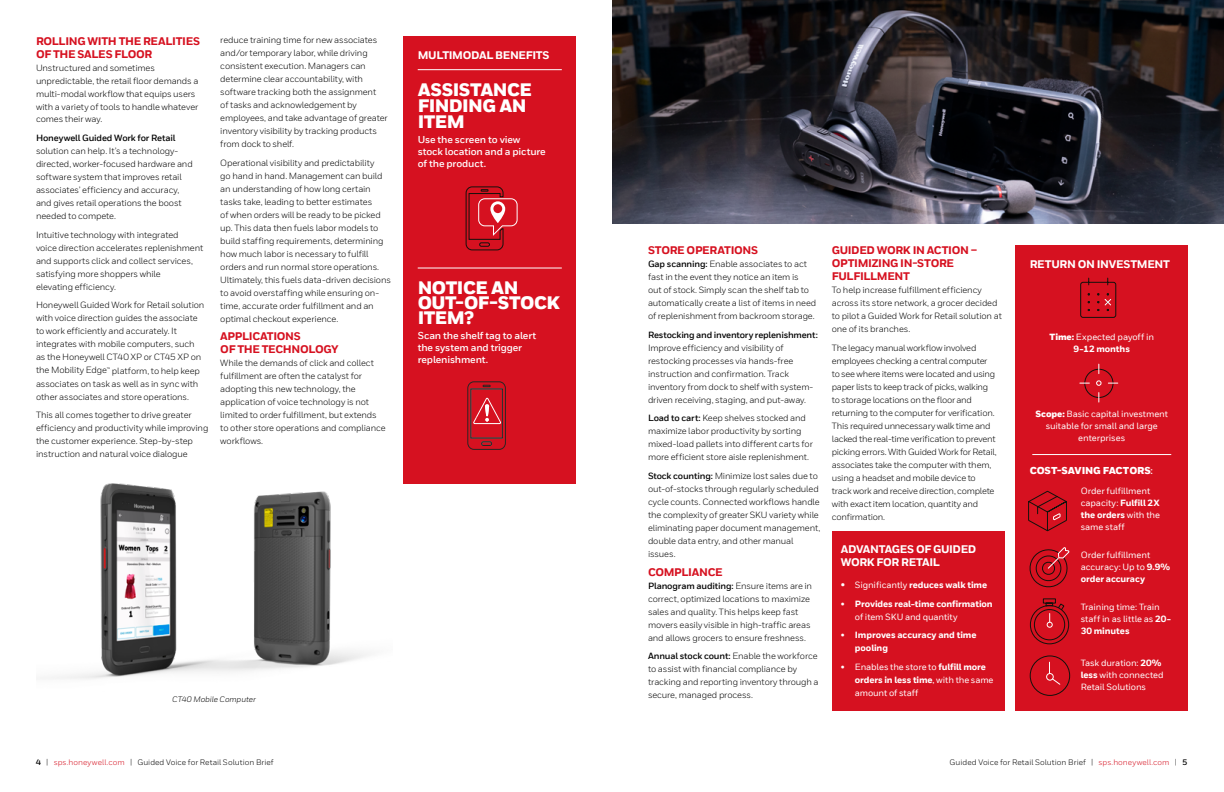
<style>
.page{position:relative;width:1224px;height:792px;background:#fff}
.page>*{position:absolute;margin:0;border:0;box-sizing:border-box;transform-origin:0 0}
.t1{font:900 18px/16px "Honeywell Sans TT";letter-spacing:-.03em;color:#fff}
.t2{font:800 11px/13px "Honeywell Sans TT";letter-spacing:-.03em;color:#d61120}
.t3{font:800 11px/13px "Honeywell Sans TT";letter-spacing:-.03em;color:#fff}
.t4{font:700 10px/12px "Honeywell Sans TT";letter-spacing:-.015em;color:#fff}
.t5{font:900 10px "Honeywell Sans TT";letter-spacing:-.015em;color:#fff}
.t6{font:9px/13px "Honeywell Sans TT";letter-spacing:-.015em;color:#000}
.t7{font:500 9px/12px "Honeywell Sans TT";letter-spacing:-.01em;color:#fff}
.t8{font:800 9px/13px "Honeywell Sans TT";letter-spacing:-.01em;color:#fff}
.t9{font:700 9px "Honeywell Sans TT";letter-spacing:-.02em;color:#000}
.t10{font:8px "Honeywell Sans";letter-spacing:.005em;color:#000}
.t11{font:italic 8px "Honeywell Sans TT";letter-spacing:-.005em;color:#000}
.s1{font-weight:700}
.s2{font-weight:500;font-size:10px}
.s3{font-weight:500}
.s4{font-weight:800}
.s5{font-family:"Honeywell Sans";font-weight:900}
.s6{font-weight:900}
.s7{color:#d61120}
</style>
<div class="page">
<img style="left:51px;top:483px;width:318px;height:196px">
<div style="left:404px;top:36px;width:172px;height:447px;background:#d61120"></div>
<hr style="left:418px;top:69px;width:144px;height:1px;background:#fff">
<hr style="left:418px;top:268px;width:144px;height:1px;background:#fff">
<svg style="left:465px;top:186px;width:53px;height:65px"></svg>
<svg style="left:467px;top:381px;width:39px;height:69px"></svg>
<div style="left:832px;top:531px;width:172px;height:180px;background:#d61120"></div>
<div style="left:1016px;top:246px;width:172px;height:465px;background:#d61120"></div>
<svg style="left:1080px;top:277px;width:36px;height:41px"></svg>
<div style="left:1084px;top:369px;width:29px;height:29px;border:1px solid #13110c;border-radius:50%"></div>
<svg style="left:1096px;top:381px;width:5px;height:5px"></svg>
<svg style="left:1028px;top:491px;width:39px;height:40px"></svg>
<svg style="left:1030px;top:598px;width:39px;height:46px"></svg>
<div style="left:1030px;top:656px;width:40px;height:40px;border:1px solid #13110c;border-radius:50%"></div>
<svg style="left:1049px;top:662px;width:12px;height:23px"></svg>
<div style="left:1046px;top:673px;width:8px;height:7px;border:1px solid #fff;border-radius:50%"></div>
<svg style="left:1029px;top:547px;width:41px;height:41px"></svg>
<img style="left:612px;top:0;width:612px;height:223px">
<hr style="left:1032px;top:454px;width:139px;height:1px;background:#fff">
<p class="t2" style="left:36px;top:35px;width:166px">ROLLING WITH THE REALITIES<br>OF THE SALES FLOOR</p>
<p class="t6" style="left:36px;top:61px;width:164px">Unstructured and sometimes unpredictable, the retail floor demands a multi-modal workflow that equips users with a variety of tools to handle whatever comes their way.</p>
<p class="t9" style="left:36px;top:133px;width:141px">Honeywell Guided Work for Retail</p>
<p class="t6" style="left:36px;top:145px;width:158px">solution can help. It’s a technology&shy;directed, worker-focused hardware and software system that improves retail associates’ efficiency and accuracy, and gives retail operations the boost needed to compete.</p>
<p class="t6" style="left:36px;top:228px;width:169px">Intuitive technology with integrated<br>voice direction accelerates replenishment and supports click and collect services, satisfying more shoppers while<br>elevating efficiency.</p>
<p class="t6" style="left:36px;top:299px;width:170px">Honeywell Guided Work for Retail solution with voice direction guides the associate to work efficiently and accurately. It integrates with mobile computers, such as the Honeywell CT40 XP or CT45 XP on the Mobility Edge<sup>™</sup> platform, to help keep associates on task as well as in sync with other associates and store operations.</p>
<p class="t6" style="left:36px;top:409px;width:174px">This all comes together to drive greater efficiency and productivity while improving the customer experience. Step-by-step instruction and natural voice dialogue</p>
<p class="t6" style="left:220px;top:33px;width:169px">reduce training time for new associates and/or temporary labor, while driving consistent execution. Managers can determine clear accountability, with software tracking both the assignment<br>of tasks and acknowledgement by employees, and take advantage of greater inventory visibility by tracking products from dock to shelf.</p>
<p class="t6" style="left:220px;top:156px;width:172px">Operational visibility and predictability<br>go hand in hand. Management can build an understanding of how long certain tasks take, leading to better estimates<br>of when orders will be ready to be picked up. This data then fuels labor models to build staffing requirements, determining how much labor is necessary to fulfill orders and run normal store operations.<br>Ultimately, this fuels data-driven decisions to avoid overstaffing while ensuring on&shy;time, accurate order fulfillment and an optimal checkout experience.</p>
<p class="t2" style="left:220px;top:330px;width:120px">APPLICATIONS<br>OF THE TECHNOLOGY</p>
<p class="t6" style="left:220px;top:357px;width:167px">While the demands of click and collect fulfillment are often the catalyst for adopting this new technology, the application of voice technology is not limited to order fulfillment, but extends to other store operations and compliance workflows.</p>
<p class="t3" style="left:418px;top:49px;width:133px">MULTIMODAL BENEFITS</p>
<h1 class="t1" style="left:418px;top:82px;width:116px">ASSISTANCE<br>FINDING AN<br>ITEM</h1>
<p class="t4" style="left:418px;top:133px;width:130px">Use the screen to view stock location and a picture of the product.</p>
<h1 class="t1" style="left:418px;top:281px;width:144px;line-height:15px">NOTICE AN<br>OUT-OF-STOCK<br>ITEM?</h1>
<p class="t4" style="left:418px;top:330px;width:120px">Scan the shelf tag to alert the system and trigger replenishment.</p>
<p class="t11" style="left:172px;top:694px;width:85px">CT40 Mobile Computer</p>
<p class="t2" style="left:648px;top:244px;width:112px">STORE OPERATIONS</p>
<p class="t6" style="left:648px;top:257px;width:170px"><span class="s1">Gap scanning:</span> Enable associates to act fast in the event they notice an item is<br>out of stock. Simply scan the shelf tab to automatically create a list of items in need of replenishment from backroom storage.</p>
<p class="t9" style="left:648px;top:329px;width:171px">Restocking and inventory replenishment:</p>
<p class="t6" style="left:648px;top:341px;width:167px">Improve efficiency and visibility of restocking processes via hands-free instruction and confirmation. Track inventory from dock to shelf with system&shy;driven receiving, staging, and put-away.</p>
<p class="t6" style="left:648px;top:412px;width:166px"><span class="s1">Load to cart:</span> Keep shelves stocked and maximize labor productivity by sorting mixed-load pallets into different carts for more efficient store aisle replenishment.</p>
<p class="t6" style="left:648px;top:469px;width:174px"><span class="s1">Stock counting:</span> Minimize lost sales due to out-of-stocks through regularly scheduled cycle counts. Connected workflows handle the complexity of greater SKU variety while eliminating paper document management, double data entry, and other manual issues.</p>
<p class="t2" style="left:648px;top:566px;width:76px">COMPLIANCE</p>
<p class="t6" style="left:648px;top:579px;width:166px"><span class="s1">Planogram auditing:</span> Ensure items are in correct, optimized locations to maximize sales and quality. This helps keep fast movers easily visible in high-traffic areas and allows grocers to ensure freshness.</p>
<p class="t6" style="left:648px;top:650px;width:172px"><span class="s1">Annual stock count:</span> Enable the workforce to assist with financial compliance by tracking and reporting inventory through a secure, managed process.</p>
<p class="t2" style="left:832px;top:244px;width:147px">GUIDED WORK IN ACTION –<br>OPTIMIZING IN-STORE<br>FULFILLMENT</p>
<p class="t6" style="left:832px;top:283px;width:172px">To help increase fulfillment efficiency across its store network, a grocer decided to pilot a Guided Work for Retail solution at one of its branches.</p>
<p class="t6" style="left:832px;top:341px;width:167px">The legacy manual workflow involved employees checking a central computer to see where items were located and using paper lists to keep track of picks, walking to storage locations on the floor and returning to the computer for verification.<br>This required unnecessary walk time and lacked the real-time verification to prevent picking errors. With Guided Work for Retail, associates take the computer with them, using a headset and mobile device to track work and receive direction, complete with exact item location, quantity and confirmation.</p>
<p class="t3" style="left:841px;top:543px;width:137px">ADVANTAGES OF GUIDED<br>WORK FOR RETAIL</p>
<p class="t8" style="left:841px;top:579px;width:148px"><span class="s2">•</span> <span class="s3">Significantly</span> reduces walk time</p>
<p class="t8" style="left:855px;top:597px;width:139px;text-indent:-14px"><span class="s3">•</span> Provides real-time confirmation <span class="s3">of item SKU and quantity</span></p>
<p class="t8" style="left:855px;top:629px;width:123px;text-indent:-14px"><span class="s3">•</span> Improves accuracy and time pooling</p>
<p class="t7" style="left:855px;top:661px;width:140px;line-height:13px;text-indent:-14px">• Enables the store to <span class="s4">fulfill more orders in less time</span>, with the same amount of staff</p>
<p class="t3" style="left:1030px;top:258px;width:142px">RETURN ON INVESTMENT</p>
<p class="t7" style="left:1050px;top:331px;width:106px;text-align:center"><span class="s5">Time:</span> Expected payoff in<br><span class="s4">9-12 months</span></p>
<p class="t7" style="left:1035px;top:408px;width:134px;text-align:center"><span class="s6">Scope:</span> Basic capital investment suitable for small and large enterprises</p>
<p class="t5" style="left:1030px;top:464px;width:125px">COST-SAVING FACTORS<span class="s1">:</span></p>
<p class="t7" style="left:1081px;top:485px;width:81px">Order fulfillment capacity: <span class="s4">Fulfill 2X the orders</span> with the same staff</p>
<p class="t7" style="left:1081px;top:549px;width:91px">Order fulfillment accuracy: Up to <span class="s4">9.9% order accuracy</span></p>
<p class="t7" style="left:1081px;top:601px;width:92px">Training time: Train staff in as little as <span class="s4">20-<br>30 minutes</span></p>
<p class="t7" style="left:1081px;top:657px;width:84px">Task duration: <span class="s4">20% less</span> with connected<br>Retail Solutions</p>
<p class="t10" style="left:36px;top:757px;width:239px"><span class="s1">4</span> | <span class="s7">sps.honeywell.com</span> | Guided Voice for Retail Solution Brief</p>
<p class="t10" style="left:950px;top:757px;width:239px">Guided Voice for Retail Solution Brief | <span class="s7">sps.honeywell.com</span> | <span class="s1">5</span></p>
</div>
